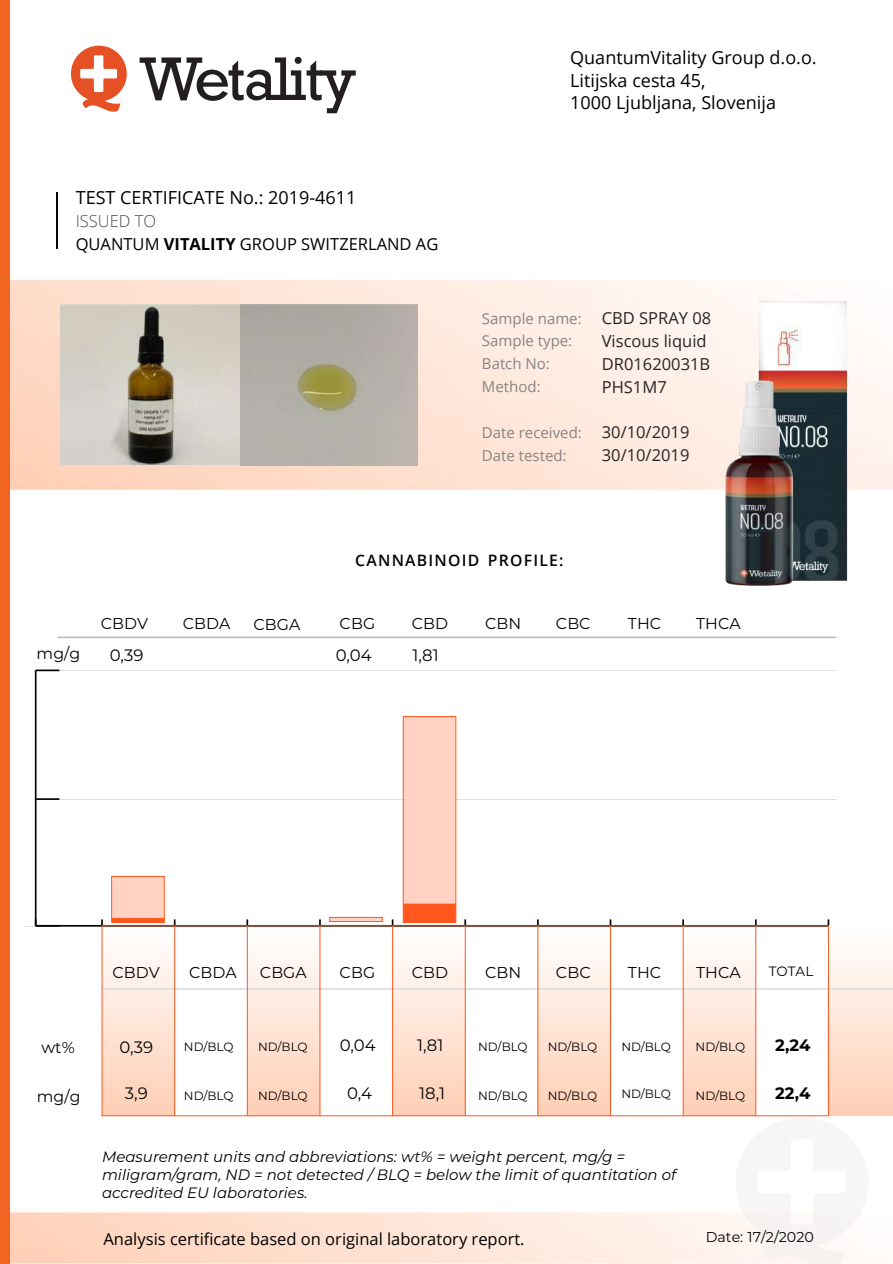
<style>
.page{position:relative;width:893px;height:1264px;background:#fff}
.page>*{position:absolute;margin:0;border:0;box-sizing:border-box;transform-origin:0 0}
.t1{font:18px/22.8px "Open Sans";color:#000}
.t2{font:16.5px/22.8px "Open Sans";color:#000}
.t3{font:16.5px/22.8px "Open Sans";color:#262626}
.t4{font:16.5px "Montserrat";color:#000}
.t5{font:700 16.5px "Montserrat";color:#000}
.t6{font:15.75px "Montserrat";color:#040404}
.t7{font:15.75px "Montserrat";letter-spacing:.005em;color:#050404}
.t8{font:600 15.75px "Open Sans";letter-spacing:.08em;color:#040404}
.t9{font:italic 15px/18px "Montserrat";color:#000}
.t10{font:15px/22.8px "Open Sans";color:#858585}
.t11{font:14.25px "Montserrat";color:#040404}
.t12{font:13.5px "Montserrat";color:#040404}
.t13{font:12px "Montserrat";color:#000}
.s1{font-weight:300;color:#4d4d4d}
.s2{font-weight:700}
</style>
<div class="page">
<div style="left:102px;top:925px;width:73px;height:190px;background:linear-gradient(to bottom,#feffff,#ffcfb6)"></div>
<svg style="left:9px;top:280px;width:884px;height:209px;background:#fee5d8"></svg>
<div style="left:247px;top:925px;width:73px;height:190px;background:linear-gradient(to bottom,#feffff,#ffcfb6)"></div>
<div style="left:392px;top:925px;width:73px;height:190px;background:linear-gradient(to bottom,#feffff,#ffcfb6)"></div>
<div style="left:538px;top:925px;width:72px;height:190px;background:linear-gradient(to bottom,#feffff,#ffcfb6)"></div>
<div style="left:683px;top:925px;width:72px;height:190px;background:linear-gradient(to bottom,#feffff,#ffcfb6)"></div>
<div style="left:828px;top:925px;width:65px;height:190px;background:linear-gradient(to bottom,#feffff,#ffcfb6)"></div>
<hr style="left:56px;top:192px;width:2px;height:57px;background:#050505">
<svg style="left:9px;top:1116px;width:851px;height:147px"></svg>
<div style="left:0;top:0;width:9px;height:1262px;background:#f16522"></div>
<hr style="left:57px;top:636px;width:779px;height:2px;background:#231f20">
<hr style="left:24px;top:925px;width:802px;height:1px;background:#e1e1e1">
<hr style="left:34px;top:798px;width:802px;height:1px;background:#e1e1e1">
<hr style="left:34px;top:670px;width:802px;height:1px;background:#e1e1e1">
<hr style="left:102px;top:987px;width:791px;height:1px;background:#e1e1e1">
<hr style="left:36px;top:924px;width:792px;height:2px;background:#000">
<svg style="left:101px;top:919px;width:2px;height:6px"></svg>
<svg style="left:319px;top:919px;width:2px;height:6px"></svg>
<svg style="left:537px;top:919px;width:2px;height:6px"></svg>
<svg style="left:827px;top:919px;width:2px;height:6px"></svg>
<hr style="left:35px;top:670px;width:2px;height:255px;background:#000">
<svg style="left:36px;top:798px;width:23px;height:1px"></svg>
<hr style="left:36px;top:669px;width:23px;height:2px;background:#000">
<hr style="left:755px;top:925px;width:1px;height:190px;background:#ff571d">
<hr style="left:682px;top:925px;width:1px;height:190px;background:#ff571d">
<hr style="left:610px;top:925px;width:1px;height:190px;background:#ff571d">
<hr style="left:537px;top:925px;width:1px;height:190px;background:#ff571d">
<hr style="left:465px;top:925px;width:1px;height:190px;background:#ff571d">
<hr style="left:392px;top:925px;width:1px;height:190px;background:#ff571d">
<hr style="left:319px;top:925px;width:1px;height:190px;background:#ff571d">
<hr style="left:247px;top:925px;width:1px;height:190px;background:#ff571d">
<hr style="left:174px;top:925px;width:1px;height:190px;background:#ff571d">
<svg style="left:140px;top:57px;width:216px;height:56px"></svg>
<svg style="left:71px;top:46px;width:56px;height:66px"></svg>
<img style="left:685px;top:280px;width:183px;height:306px">
<div style="left:111px;top:875px;width:54px;height:45px;background:#ffd2c4;border:1px solid #ff571d"></div>
<div style="left:403px;top:716px;width:53px;height:188px;background:#ffd2c4;border:1px solid #ff571d"></div>
<svg style="left:329px;top:916px;width:54px;height:5px"></svg>
<svg style="left:111px;top:917px;width:54px;height:5px"></svg>
<div style="left:403px;top:903px;width:53px;height:19px;background:#ff571d;border:1px solid #ff571d"></div>
<img style="left:60px;top:304px;width:180px;height:161px">
<img style="left:240px;top:304px;width:177px;height:161px">
<p class="t1" style="left:76px;top:186px;width:282px">TEST CERTIFICATE No.: 2019-4611</p>
<p class="t2" style="left:76px;top:209px;width:364px"><span class="s1">ISSUED TO<br></span>QUANTUM <span class="s2">VITALITY</span> GROUP SWITZERLAND AG</p>
<p class="t1" style="left:570px;top:45px;width:248px">QuantumVitality Group d.o.o.<br>Litijska cesta 45,<br>1000 Ljubljana, Slovenija</p>
<p class="t10" style="left:482px;top:306px;width:101px">Sample name:<br>Sample type:<br>Batch No:<br>Method:</p>
<p class="t10" style="left:482px;top:420px;width:101px">Date received:<br>Date tested:</p>
<p class="t3" style="left:602px;top:306px;width:111px">CBD SPRAY 08<br>Viscous liquid<br>DR01620031B<br>PHS1M7</p>
<p class="t3" style="left:602px;top:420px;width:89px">30/10/2019<br>30/10/2019</p>
<p class="t6" style="left:37px;top:642px;width:45px">mg/g</p>
<p class="t7" style="left:101px;top:612px;width:49px">CBDV</p>
<p class="t7" style="left:183px;top:612px;width:49px">CBDA</p>
<p class="t7" style="left:254px;top:613px;width:48px">CBGA</p>
<p class="t4" style="left:110px;top:643px;width:35px">0,39</p>
<p class="t8" style="left:355px;top:549px;width:210px">CANNABINOID PROFILE:</p>
<p class="t7" style="left:339px;top:612px;width:37px">CBG</p>
<p class="t7" style="left:412px;top:612px;width:38px">CBD</p>
<p class="t7" style="left:485px;top:612px;width:38px">CBN</p>
<p class="t7" style="left:556px;top:612px;width:36px">CBC</p>
<p class="t6" style="left:628px;top:612px;width:35px">THC</p>
<p class="t6" style="left:696px;top:612px;width:46px">THCA</p>
<p class="t4" style="left:336px;top:643px;width:37px">0,04</p>
<p class="t4" style="left:412px;top:643px;width:28px">1,81</p>
<p class="t6" style="left:41px;top:1036px;width:35px">wt%</p>
<p class="t6" style="left:37px;top:1085px;width:45px">mg/g</p>
<p class="t6" style="left:112px;top:961px;width:49px">CBDV</p>
<p class="t7" style="left:189px;top:961px;width:49px">CBDA</p>
<p class="t7" style="left:260px;top:961px;width:48px">CBGA</p>
<p class="t7" style="left:339px;top:961px;width:37px">CBG</p>
<p class="t7" style="left:412px;top:961px;width:38px">CBD</p>
<p class="t7" style="left:485px;top:961px;width:38px">CBN</p>
<p class="t7" style="left:556px;top:961px;width:36px">CBC</p>
<p class="t6" style="left:628px;top:961px;width:35px">THC</p>
<p class="t6" style="left:696px;top:961px;width:46px">THCA</p>
<p class="t12" style="left:768px;top:961px;width:46px">TOTAL</p>
<p class="t4" style="left:119px;top:1035px;width:35px">0,39</p>
<p class="t4" style="left:125px;top:1081px;width:24px">3,9</p>
<p class="t13" style="left:184px;top:1038px;width:51px">ND/BLQ</p>
<p class="t13" style="left:184px;top:1086px;width:51px">ND/BLQ</p>
<p class="t13" style="left:258px;top:1038px;width:51px">ND/BLQ</p>
<p class="t13" style="left:258px;top:1086px;width:51px">ND/BLQ</p>
<p class="t4" style="left:340px;top:1033px;width:37px">0,04</p>
<p class="t4" style="left:347px;top:1081px;width:26px">0,4</p>
<p class="t4" style="left:417px;top:1033px;width:28px">1,81</p>
<p class="t4" style="left:419px;top:1081px;width:27px">18,1</p>
<p class="t13" style="left:478px;top:1038px;width:51px">ND/BLQ</p>
<p class="t13" style="left:478px;top:1086px;width:51px">ND/BLQ</p>
<p class="t13" style="left:548px;top:1038px;width:51px">ND/BLQ</p>
<p class="t13" style="left:548px;top:1086px;width:51px">ND/BLQ</p>
<p class="t13" style="left:621px;top:1038px;width:51px">ND/BLQ</p>
<p class="t13" style="left:695px;top:1038px;width:51px">ND/BLQ</p>
<p class="t13" style="left:621px;top:1085px;width:51px">ND/BLQ</p>
<p class="t13" style="left:695px;top:1086px;width:51px">ND/BLQ</p>
<p class="t5" style="left:775px;top:1033px;width:37px">2,24</p>
<p class="t5" style="left:775px;top:1080px;width:37px">22,4</p>
<p class="t9" style="left:102px;top:1146px;width:575px">Measurement units and abbreviations: wt% = weight percent, mg/g = miligram/gram, ND = not detected / BLQ = below the limit of quantitation of accredited EU laboratories.</p>
<p class="t2" style="left:104px;top:1226px;width:422px">Analysis certificate based on original laboratory report.</p>
<p class="t11" style="left:705px;top:1227px;width:110px">Date: 17/2/2020</p>
<p class="t6" style="left:50px;top:1225px;width:472px">Analysis certificate based on original laboratory report.</p>
</div>
